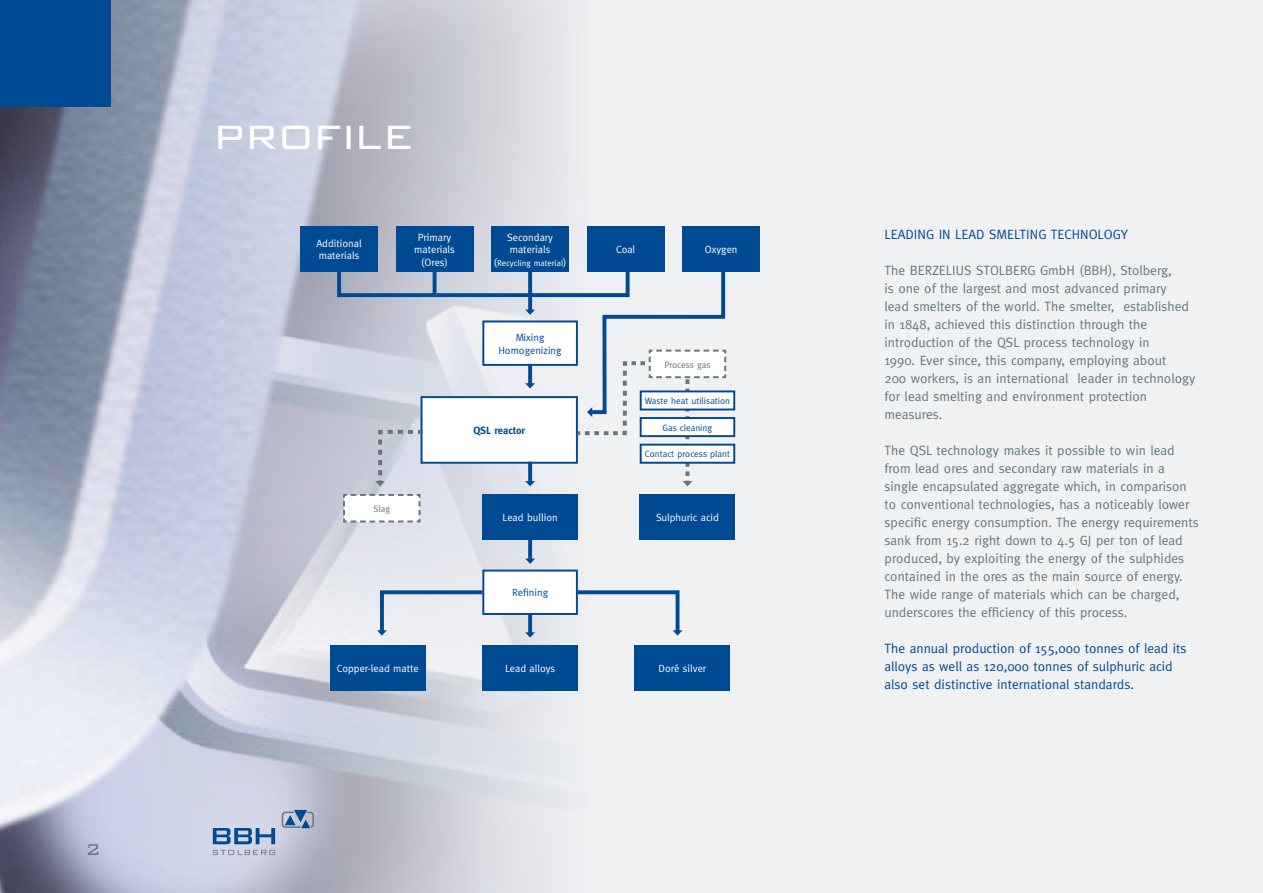
<style>
.page{position:relative;width:1263px;height:893px;background:#eff1f3}
.page>*{position:absolute;margin:0;border:0;box-sizing:border-box;transform-origin:0 0}
.t1{font:300 45px "Bank Gothic BT";letter-spacing:-.035em;color:#fff}
.t2{font:300 21px "Bank Gothic BT";color:#67757d}
.t3{font:13.5px/18px "Meta";color:#67757d}
.t4{font:13.5px/18px "Meta";color:#004a93}
.t5{font:10.5px/12.6px "Meta";color:#fff}
.t6{font:10.5px/12.6px "Meta";color:#004a93;text-align:center}
.t7{font:700 10.5px "Meta";color:#004a93}
.t8{font:9.15px "Meta";color:#004a93}
.t9{font:9.15px "Meta";color:#67757d}
.t10{font:8.55px "Meta";color:#fff}
.s1{font-size:10.5px}
</style>
<div class="page">
<img style="left:0;top:0;width:578px;height:893px">
<div style="left:300px;top:226px;width:78px;height:46px;background:#004a93"></div>
<div style="left:587px;top:226px;width:77px;height:46px;background:#004a93"></div>
<div style="left:682px;top:226px;width:78px;height:46px;background:#004a93"></div>
<div style="left:396px;top:226px;width:77px;height:46px;background:#004a93"></div>
<div style="left:491px;top:226px;width:78px;height:46px;background:#004a93"></div>
<div style="left:482px;top:494px;width:96px;height:45px;background:#004a93"></div>
<div style="left:640px;top:494px;width:95px;height:45px;background:#004a93"></div>
<div style="left:482px;top:645px;width:96px;height:46px;background:#004a93"></div>
<div style="left:635px;top:645px;width:95px;height:46px;background:#004a93"></div>
<div style="left:330px;top:645px;width:95px;height:46px;background:#004a93"></div>
<div style="left:421px;top:397px;width:156px;height:66px;background:#fff"></div>
<div style="left:483px;top:571px;width:94px;height:43px;background:#fff"></div>
<div style="left:482px;top:570px;width:96px;height:45px;border:2px solid #004a93"></div>
<svg style="left:528px;top:539px;width:4px;height:20px"></svg>
<svg style="left:525px;top:559px;width:10px;height:5px"></svg>
<svg style="left:528px;top:613px;width:4px;height:19px"></svg>
<svg style="left:525px;top:632px;width:10px;height:6px"></svg>
<div style="left:337px;top:270px;width:100px;height:27px;border:4px solid #004a93"></div>
<svg style="left:573px;top:588px;width:109px;height:48px"></svg>
<svg style="left:377px;top:588px;width:109px;height:48px"></svg>
<svg style="left:342px;top:493px;width:79px;height:30px"></svg>
<svg style="left:375px;top:428px;width:49px;height:59px"></svg>
<div style="left:641px;top:445px;width:93px;height:18px;background:#fff"></div>
<div style="left:640px;top:444px;width:95px;height:20px;border:2px solid #004a93"></div>
<div style="left:641px;top:418px;width:93px;height:18px;background:#fff"></div>
<div style="left:640px;top:417px;width:95px;height:20px;border:2px solid #004a93"></div>
<div style="left:641px;top:391px;width:93px;height:18px;background:#fff"></div>
<div style="left:640px;top:390px;width:95px;height:20px;border:2px solid #004a93"></div>
<svg style="left:433px;top:268px;width:294px;height:219px"></svg>
<div style="left:0;top:0;width:111px;height:106px;background:#004a93"></div>
<svg style="left:213px;top:828px;width:62px;height:16px"></svg>
<svg style="left:213px;top:850px;width:62px;height:5px"></svg>
<svg style="left:282px;top:810px;width:32px;height:18px"></svg>
<h2 class="t2" style="left:85px;top:838px;width:17px">2</h2>
<h1 class="t1" style="left:213px;top:113px;width:203px">PROFILE</h1>
<p class="t5" style="left:414px;top:231px;width:42px;text-align:center">Primary materials (Ores)</p>
<p class="t5" style="left:507px;top:231px;width:48px">Secondary materials</p>
<p class="t5" style="left:316px;top:237px;width:47px">Additional materials</p>
<p class="t5" style="left:616px;top:243px;width:21px">Coal</p>
<p class="t5" style="left:705px;top:243px;width:34px">Oxygen</p>
<p class="t10" style="left:494px;top:258px;width:74px"><span class="s1">(</span>Recycling material<span class="s1">)</span></p>
<p class="t9" style="left:373px;top:503px;width:18px">Slag</p>
<p class="t6" style="left:499px;top:331px;width:65px">Mixing<br>Homogenizing</p>
<p class="t7" style="left:473px;top:424px;width:53px">QSL reactor</p>
<p class="t9" style="left:664px;top:359px;width:48px">Process gas</p>
<p class="t8" style="left:645px;top:396px;width:87px">Waste heat utilisation</p>
<p class="t8" style="left:663px;top:422px;width:51px">Gas cleaning</p>
<p class="t8" style="left:645px;top:449px;width:87px">Contact process plant</p>
<p class="t5" style="left:502px;top:511px;width:57px">Lead bullion</p>
<p class="t5" style="left:656px;top:511px;width:64px">Sulphuric acid</p>
<p class="t6" style="left:512px;top:586px;width:38px">Refining</p>
<p class="t5" style="left:337px;top:662px;width:83px">Copper-lead matte</p>
<p class="t5" style="left:505px;top:662px;width:52px">Lead alloys</p>
<p class="t5" style="left:659px;top:662px;width:49px">Doré silver</p>
<p class="t4" style="left:884px;top:225px;width:245px">LEADING IN LEAD SMELTING TECHNOLOGY</p>
<p class="t3" style="left:884px;top:261px;width:312px">The BERZELIUS STOLBERG GmbH (BBH), Stolberg,<br>is one of the largest and most advanced primary<br>lead smelters of the world. The smelter, established in 1848, achieved this distinction through the introduction of the QSL process technology in<br>1990. Ever since, this company, employing about<br>200 workers, is an international leader in technology for lead smelting and environment protection measures.</p>
<p class="t3" style="left:884px;top:441px;width:316px">The QSL technology makes it possible to win lead from lead ores and secondary raw materials in a single encapsulated aggregate which, in comparison to conventional technologies, has a noticeably lower specific energy consumption. The energy requirements sank from 15.2 right down to 4.5 GJ per ton of lead produced, by exploiting the energy of the sulphides contained in the ores as the main source of energy.<br>The wide range of materials which can be charged, underscores the efficiency of this process.</p>
<p class="t4" style="left:884px;top:639px;width:304px">The annual production of 155,000 tonnes of lead its alloys as well as 120,000 tonnes of sulphuric acid also set distinctive international standards.</p>
</div>
